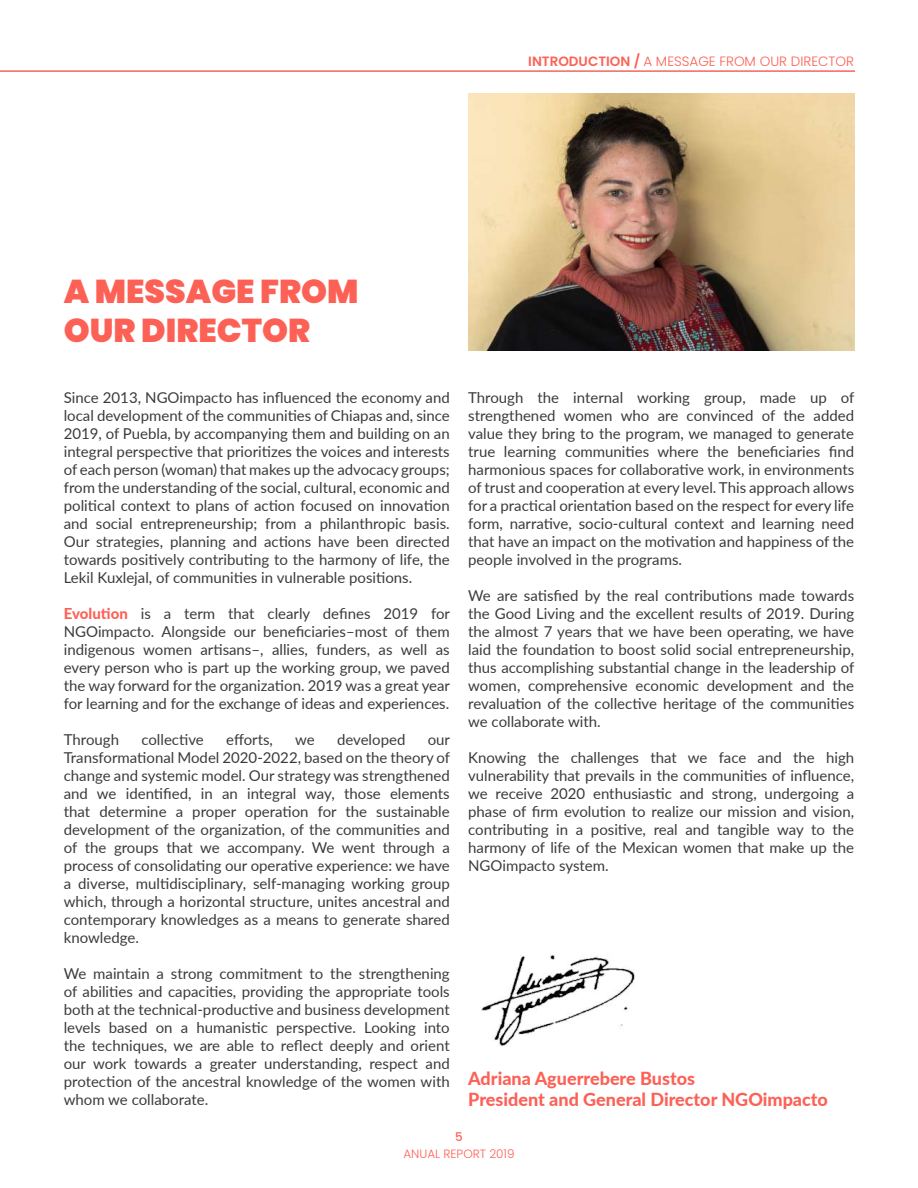
<style>
.page{position:relative;width:918px;height:1188px;background:#fff}
.page>*{position:absolute;margin:0;border:0;box-sizing:border-box;transform-origin:0 0}
.t1{font:900 33px/39.6px "Poppins";color:#fd6156}
.t2{font:800 18px/21.6px "Lato";color:#fd6156}
.t3{font:15px/18px "Lato";color:#3b3b3b;text-align:justify}
.t4{font:300 13.5px "Poppins";color:#fd6156}
.t5{font:300 12px "Poppins";color:#fd6156}
.t6{font:500 12px "Poppins";color:#fd6156}
.s1{font-weight:600}
.s2{font-weight:800;color:#fd6156}
</style>
<div class="page">
<hr style="left:0;top:70px;width:855px;height:2px;background:#f1675f">
<img style="left:481px;top:955px;width:154px;height:91px">
<img style="left:468px;top:94px;width:386px;height:257px">
<p class="t4" style="left:528px;top:53px;width:327px"><span class="s1">INTRODUCTION /</span> A MESSAGE FROM OUR DIRECTOR</p>
<h1 class="t1" style="left:64px;top:271px;width:296px">A MESSAGE FROM<br>OUR DIRECTOR</h1>
<p class="t3" style="left:64px;top:388px;width:388px">Since 2013, NGOimpacto has influenced the economy and local development of the communities of Chiapas and, since 2019, of Puebla, by accompanying them and building on an integral perspective that prioritizes the voices and interests of each person (woman) that makes up the advocacy groups; from the understanding of the social, cultural, economic and political context to plans of action focused on innovation and social entrepreneurship; from a philanthropic basis.<br>Our strategies, planning and actions have been directed towards positively contributing to the harmony of life, the Lekil Kuxlejal, of communities in vulnerable positions.</p>
<p class="t3" style="left:64px;top:604px;width:388px"><span class="s2">Evolution</span> is a term that clearly defines 2019 for NGOimpacto. Alongside our beneficiaries–most of them indigenous women artisans–, allies, funders, as well as every person who is part up the working group, we paved the way forward for the organization. 2019 was a great year for learning and for the exchange of ideas and experiences.</p>
<p class="t3" style="left:64px;top:730px;width:57px">Through</p>
<p class="t3" style="left:141px;top:730px;width:64px">collective</p>
<p class="t3" style="left:226px;top:730px;width:48px">efforts,</p>
<p class="t3" style="left:295px;top:730px;width:21px">we</p>
<p class="t3" style="left:337px;top:730px;width:70px">developed</p>
<p class="t3" style="left:64px;top:730px;width:388px;text-indent:364px">our Transformational Model 2020-2022, based on the theory of change and systemic model. Our strategy was strengthened and we identified, in an integral way, those elements that determine a proper operation for the sustainable development of the organization, of the communities and of the groups that we accompany. We went through a process of consolidating our operative experience: we have a diverse, multidisciplinary, self-managing working group which, through a horizontal structure, unites ancestral and contemporary knowledges as a means to generate shared knowledge.</p>
<p class="t3" style="left:64px;top:964px;width:388px">We maintain a strong commitment to the strengthening of abilities and capacities, providing the appropriate tools both at the technical-productive and business development levels based on a humanistic perspective. Looking into the techniques, we are able to reflect deeply and orient our work towards a greater understanding, respect and protection of the ancestral knowledge of the women with whom we collaborate.</p>
<p class="t3" style="left:468px;top:388px;width:388px">Through the internal working group, made up of strengthened women who are convinced of the added value they bring to the program, we managed to generate true learning communities where the beneficiaries find harmonious spaces for collaborative work, in environments of trust and cooperation at every level. This approach allows for a practical orientation based on the respect for every life form, narrative, socio-cultural context and learning need that have an impact on the motivation and happiness of the people involved in the programs.</p>
<p class="t3" style="left:468px;top:586px;width:388px">We are satisfied by the real contributions made towards the Good Living and the excellent results of 2019. During the almost 7 years that we have been operating, we have laid the foundation to boost solid social entrepreneurship, thus accomplishing substantial change in the leadership of women, comprehensive economic development and the revaluation of the collective heritage of the communities we collaborate with.</p>
<p class="t3" style="left:468px;top:748px;width:388px">Knowing the challenges that we face and the high vulnerability that prevails in the communities of influence, we receive 2020 enthusiastic and strong, undergoing a phase of firm evolution to realize our mission and vision, contributing in a positive, real and tangible way to the harmony of life of the Mexican women that make up the NGOimpacto system.</p>
<p class="t2" style="left:468px;top:1067px;width:361px">Adriana Aguerrebere Bustos<br>President and General Director NGOimpacto</p>
<p class="t6" style="left:455px;top:1130px;width:9px">5</p>
<p class="t5" style="left:403px;top:1147px;width:113px">ANUAL REPORT 2019</p>
</div>
